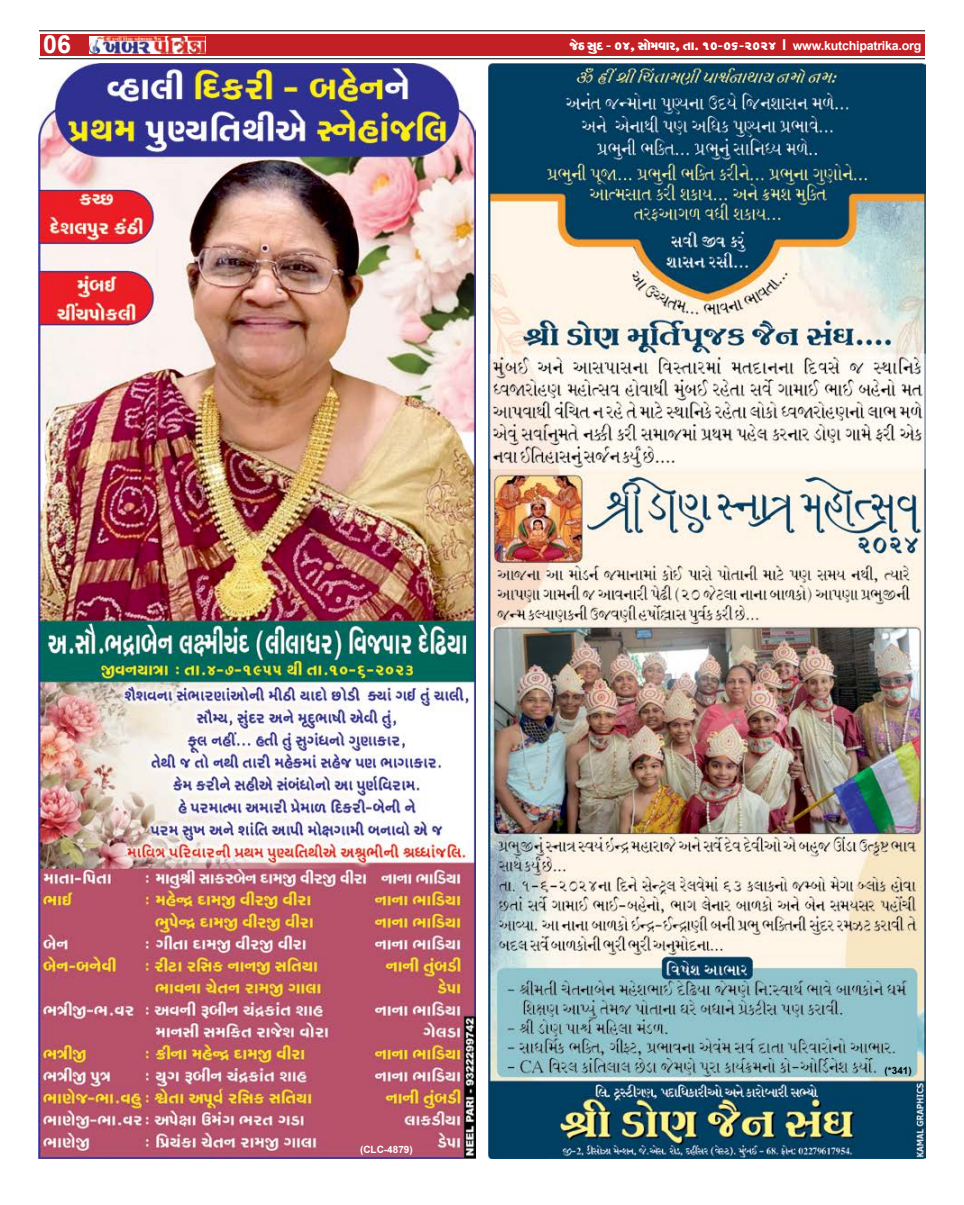
<style>
.page{position:relative;width:964px;height:1205px;background:#fff}
.page>*{position:absolute;margin:0;border:0;box-sizing:border-box;transform-origin:0 0}
.t1{font:700 25px "Arial";color:#fff}
.t2{font:15px "SHREE GUJ7";letter-spacing:-.02em;color:#fff}
.t3{font:700 10px "Arial";color:#fff}
.t4{font:700 10px "Arial";color:#000}
.s1{font-family:"Arial";font-weight:700}
.s2{font-family:"Arial";font-weight:700;font-size:12.5px}
</style>
<div class="page">
<div style="left:41px;top:34px;width:884px;height:21px;background:#c22025"></div>
<hr style="left:39px;top:58px;width:886px;height:1px;background:#000">
<hr style="left:39px;top:30px;width:886px;height:1px;background:#000">
<img style="left:90px;top:36px;width:116px;height:17px">
<img style="left:39px;top:64px;width:437px;height:1095px">
<img style="left:488px;top:64px;width:437px;height:1095px">
<h1 class="t1" style="left:43px;top:27px;width:29px">06</h1>
<p class="t2" style="left:569px;top:38px;width:353px">S&gt;¡W$ kyv$ - 04, kp¡dhpf, sp. 10-06-2024 <span class="s1">I</span> <span class="s2">www.kutchipatrika.org</span></p>
<p class="t3" style="left:360px;top:1142px;width:54px">(CLC-4879)</p>
<p class="t4" style="left:884px;top:1064px;width:29px">(*341)</p>
</div>
